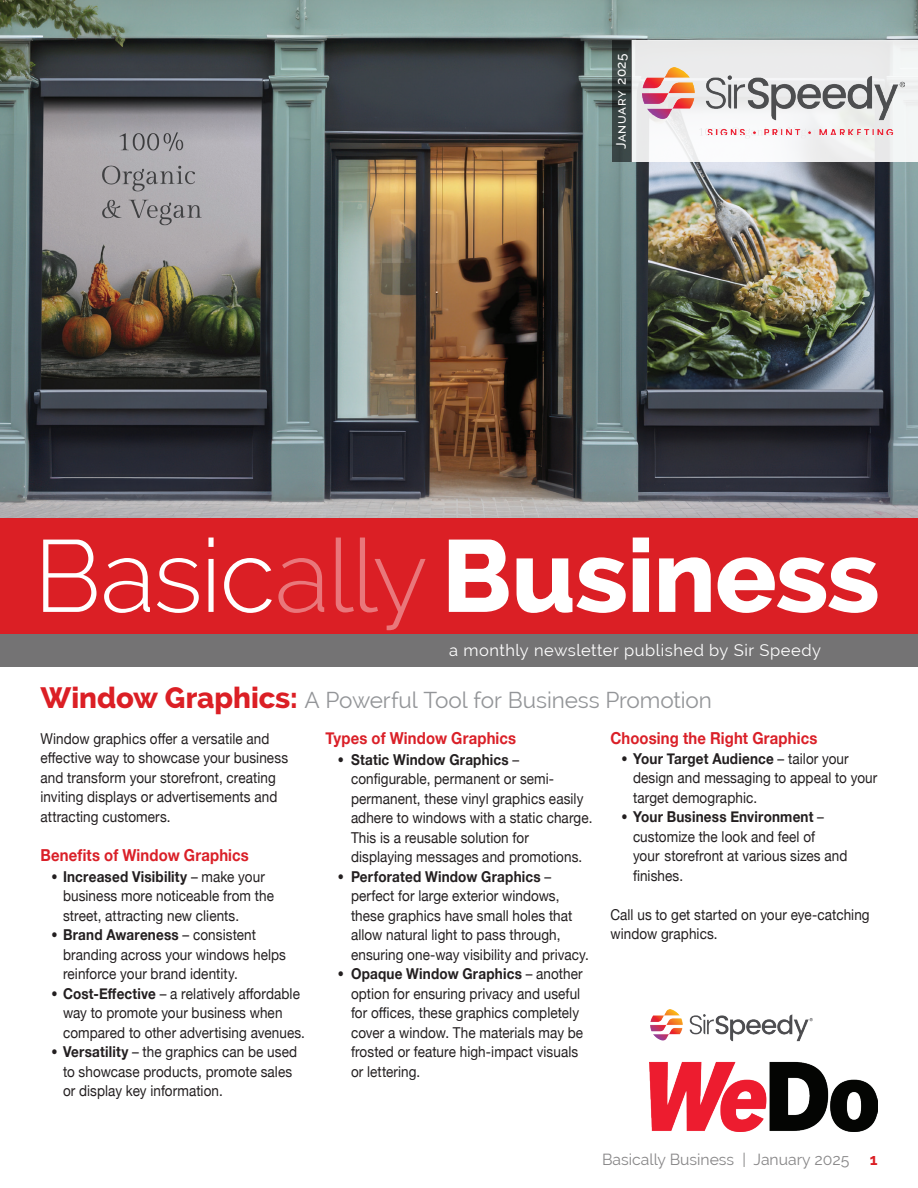
<style>
.page{position:relative;width:918px;height:1188px;background:#fff}
.page>*{position:absolute;margin:0;border:0;box-sizing:border-box;transform-origin:0 0}
.t1{font:22.5px "Raleway";letter-spacing:-.005em;color:#939598}
.t2{font:700 16.5px "Helvetica Neue";letter-spacing:.01em;color:#da2028;scale:.9 1}
.t3{font:16.5px "Raleway";letter-spacing:.03em;color:#fff}
.t4{font:15.75px "Raleway";color:#878687}
.t5{font:700 15.75px "Raleway";color:#db1f25}
.t6{font:15px/19.5px "Helvetica Neue";letter-spacing:.005em;color:#231f20;scale:.9 1}
.t7{font:500 13.5px "Raleway";letter-spacing:.045em;color:#fff}
.s1{font-weight:800;font-size:29.25px;color:#db1f25}
.s2{font-family:"Arial";font-weight:900}
.s3{font-weight:700}
</style>
<div class="page">
<img style="left:0;top:0;width:918px;height:519px">
<div style="left:0;top:519px;width:918px;height:143px;background:#db1f25"></div>
<div style="left:0;top:634px;width:918px;height:33px;background:#747374"></div>
<svg style="left:43px;top:538px;width:835px;height:75px"></svg>
<svg style="left:278px;top:538px;width:148px;height:92px"></svg>
<div style="left:631px;top:40px;width:287px;height:122px;background:linear-gradient(to right,#f1f1f2,#eeefef)"></div>
<svg style="left:612px;top:40px;width:19px;height:122px;background:#36403f"></svg>
<img style="left:643px;top:68px;width:261px;height:67px">
<img style="left:649px;top:1009px;width:228px;height:123px">
<p class="t7" style="left:613px;top:149px;width:98px;rotate:-90deg">January 2025</p>
<p class="t3" style="left:449px;top:641px;width:373px">a monthly newsletter published by Sir Speedy</p>
<h1 class="t1" style="left:40px;top:687px;width:673px"><span class="s1">Window Graphics:</span> A Powerful Tool for Business Promotion</h1>
<p class="t6" style="left:40px;top:729px;width:277px">Window graphics offer a versatile and effective way to showcase your business and transform your storefront, creating inviting displays or advertisements and attracting customers.</p>
<p class="t2" style="left:40px;top:843px;width:233px">Benefits of Window Graphics</p>
<p class="t6" style="left:63px;top:867px;width:236px;text-indent:-12px"><span class="s2">•</span> <span class="s3">Increased Visibility</span> – make your business more noticeable from the street, attracting new clients.</p>
<p class="t6" style="left:63px;top:926px;width:249px;text-indent:-12px"><span class="s2">•</span> <span class="s3">Brand Awareness</span> – consistent branding across your windows helps reinforce your brand identity.</p>
<p class="t6" style="left:63px;top:984px;width:270px;text-indent:-12px"><span class="s2">•</span> <span class="s3">Cost-Effective</span> – a relatively affordable way to promote your business when compared to other advertising avenues.</p>
<p class="t6" style="left:63px;top:1043px;width:262px;text-indent:-12px"><span class="s2">•</span> <span class="s3">Versatility</span> – the graphics can be used to showcase products, promote sales or display key information.</p>
<p class="t2" style="left:326px;top:726px;width:213px">Types of Window Graphics</p>
<p class="t6" style="left:351px;top:750px;width:270px;text-indent:-14px"><span class="s2">•</span> <span class="s3">Static Window Graphics</span> – configurable, permanent or semi&shy;permanent, these vinyl graphics easily adhere to windows with a static charge.<br>This is a reusable solution for displaying messages and promotions.</p>
<p class="t6" style="left:351px;top:867px;width:266px;text-indent:-14px"><span class="s2">•</span> <span class="s3">Perforated Window Graphics</span> – perfect for large exterior windows, these graphics have small holes that allow natural light to pass through, ensuring one-way visibility and privacy.</p>
<p class="t6" style="left:351px;top:965px;width:260px;text-indent:-14px"><span class="s2">•</span> <span class="s3">Opaque Window Graphics</span> – another option for ensuring privacy and useful for offices, these graphics completely cover a window. The materials may be frosted or feature high-impact visuals or lettering.</p>
<p class="t2" style="left:610px;top:726px;width:231px">Choosing the Right Graphics</p>
<p class="t6" style="left:633px;top:750px;width:273px;text-indent:-12px"><span class="s2">•</span> <span class="s3">Your Target Audience</span> – tailor your design and messaging to appeal to your target demographic.</p>
<p class="t6" style="left:633px;top:808px;width:240px;text-indent:-12px"><span class="s2">•</span> <span class="s3">Your Business Environment</span> – customize the look and feel of<br>your storefront at various sizes and finishes.</p>
<p class="t6" style="left:610px;top:906px;width:289px">Call us to get started on your eye-catching window graphics.</p>
<p class="t4" style="left:602px;top:1150px;width:249px">Basically Business | January 2025</p>
<p class="t5" style="left:870px;top:1150px;width:9px">1</p>
</div>
